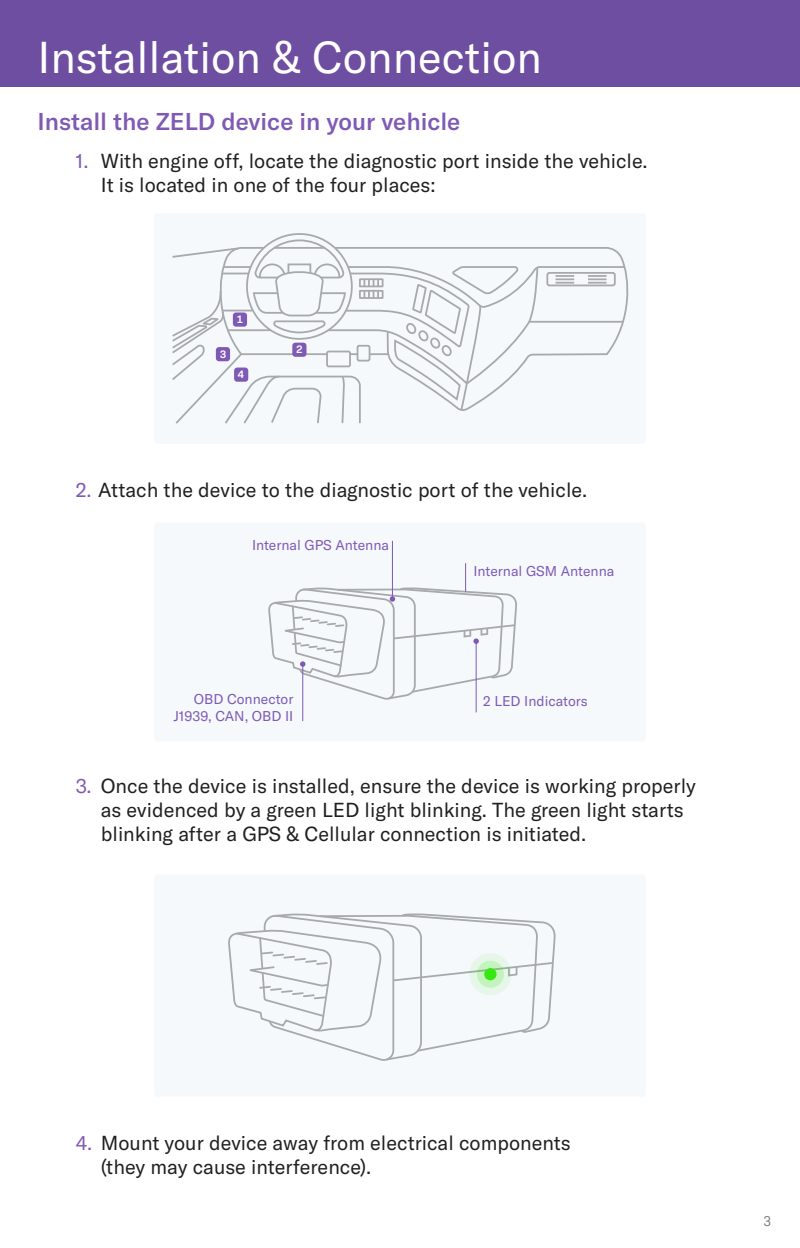
<style>
.page{position:relative;width:800px;height:1248px;background:#fff}
.page>*{position:absolute;margin:0;border:0;box-sizing:border-box;transform-origin:0 0}
.t1{font:44px "GT America";color:#fff}
.t2{font:500 24px "GT America";color:#7f5ab4}
.t3{font:20px/24px "GT America";color:#202021}
.t4{font:20px "GT America";color:#7f5ab4}
.t5{font:14px "GT America";color:#7f5ab4}
.t6{font:14px "Roboto";color:#808285}
.t7{font:600 11px "Bio Sans";color:#fff}
.s1{color:#7f5ab4}
</style>
<div class="page">
<div style="left:0;top:0;width:800px;height:87px;background:#6e4ea0"></div>
<div style="left:154px;top:213px;width:492px;height:231px;background:#f5f9fc;border-radius:3px"></div>
<svg style="left:172px;top:233px;width:455px;height:191px"></svg>
<hr style="left:241px;top:353px;width:147px;height:2px;background:#a7a9ac">
<div style="left:327px;top:352px;width:23px;height:14px;background:#f5f9fc;border-radius:2px"></div>
<div style="left:326px;top:351px;width:25px;height:16px;border:2px solid #a7a9ac;border-radius:2px"></div>
<div style="left:358px;top:346px;width:12px;height:15px;background:#f5f9fc;border-radius:2px"></div>
<div style="left:357px;top:345px;width:13px;height:17px;border:2px solid #a7a9ac;border-radius:2px"></div>
<div style="left:233px;top:312px;width:14px;height:15px;background:#7f5ab4;border-radius:3px"></div>
<div style="left:292px;top:343px;width:15px;height:14px;background:#7f5ab4;border-radius:3px"></div>
<div style="left:216px;top:347px;width:14px;height:14px;background:#7f5ab4;border-radius:3px"></div>
<div style="left:234px;top:368px;width:14px;height:14px;background:#7f5ab4;border-radius:3px"></div>
<div style="left:154px;top:523px;width:492px;height:218px;background:#f5f9fc;border-radius:3px"></div>
<hr style="left:392px;top:541px;width:1px;height:57px;background:#7f5ab4">
<hr style="left:476px;top:642px;width:1px;height:70px;background:#7f5ab4">
<svg style="left:268px;top:563px;width:249px;height:138px"></svg>
<hr style="left:302px;top:665px;width:1px;height:56px;background:#7f5ab4">
<div style="left:154px;top:874px;width:492px;height:223px;background:#f5f9fc;border-radius:3px"></div>
<svg style="left:228px;top:913px;width:328px;height:148px"></svg>
<svg style="left:469px;top:953px;width:42px;height:42px"></svg>
<svg style="left:477px;top:961px;width:27px;height:27px"></svg>
<div style="left:484px;top:968px;width:13px;height:12px;background:#36e810;border-radius:50%"></div>
<h1 class="t1" style="left:37px;top:31px;width:506px">Installation &amp; Connection</h1>
<p class="t2" style="left:37px;top:107px;width:425px">Install the ZELD device in your vehicle</p>
<p class="t4" style="left:76px;top:149px;width:15px">1.</p>
<p class="t3" style="left:101px;top:149px;width:548px">With engine off, locate the diagnostic port inside the vehicle.<br>It is located in one of the four places:</p>
<p class="t7" style="left:220px;top:346px;width:8px">3</p>
<p class="t7" style="left:236px;top:311px;width:8px">1</p>
<p class="t7" style="left:238px;top:366px;width:8px">4</p>
<p class="t7" style="left:296px;top:341px;width:8px">2</p>
<p class="t3" style="left:76px;top:478px;width:513px"><span class="s1">2.</span> Attach the device to the diagnostic port of the vehicle.</p>
<p class="t5" style="left:252px;top:537px;width:138px">Internal GPS Antenna</p>
<p class="t5" style="left:474px;top:562px;width:142px">Internal GSM Antenna</p>
<p class="t5" style="left:194px;top:691px;width:101px">OBD Connector</p>
<p class="t5" style="left:483px;top:693px;width:106px">2 LED Indicators</p>
<p class="t5" style="left:173px;top:708px;width:122px">J1939, CAN, OBD II</p>
<p class="t4" style="left:76px;top:775px;width:18px">3.</p>
<p class="t3" style="left:101px;top:774px;width:597px">Once the device is installed, ensure the device is working properly as evidenced by a green LED light blinking. The green light starts blinking after a GPS &amp; Cellular connection is initiated.</p>
<p class="t3" style="left:101px;top:1131px;width:471px;text-indent:-25px"><span class="s1">4.</span> Mount your device away from electrical components (they may cause interference).</p>
<p class="t6" style="left:764px;top:1211px;width:9px">3</p>
</div>
